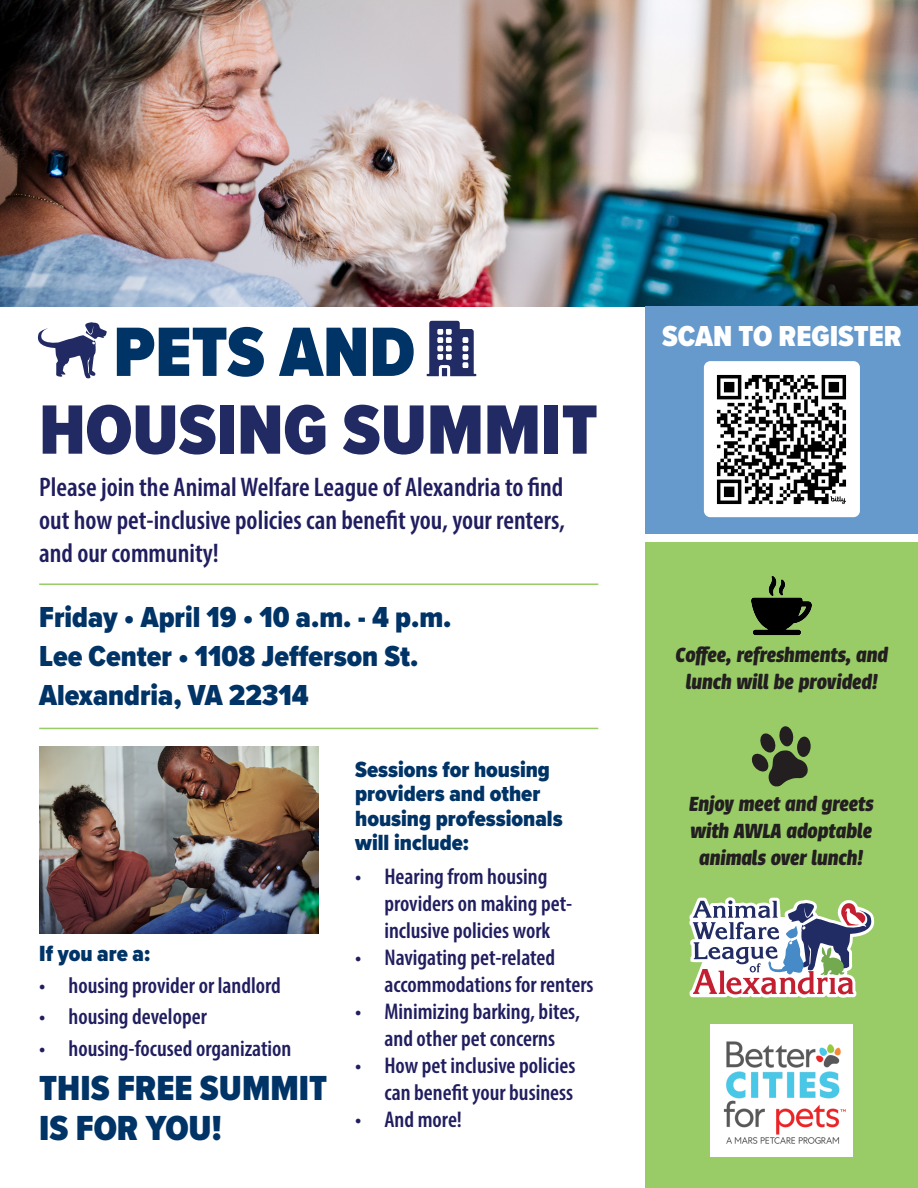
<style>
.page{position:relative;width:918px;height:1188px;background:#fff}
.page>*{position:absolute;margin:0;border:0;box-sizing:border-box;transform-origin:0 0}
.t1{font:900 72.3px/77.7px "Proxima Nova Cond";color:#222a64}
.t2{font:900 36.15px/40.5px "Proxima Nova Cond";color:#036}
.t3{font:900 30px/39px "Proxima Nova Cond";color:#036}
.t4{font:900 30px "Proxima Nova Cond";color:#fff}
.t5{font:600 condensed 27px/33px "Myriad Pro";color:#211e5f;text-align:justify}
.t6{font:600 condensed 22.8px/27px "Myriad Pro";color:#211e5f}
.t7{font:900 22.8px/24.5px "Proxima Nova Cond";color:#036}
.t8{font:italic 700 22.5px/27px "Urbana";color:#231f20;text-align:center}
.s1{color:#036}
</style>
<div class="page">
<div style="left:646px;top:542px;width:272px;height:646px;background:#9c6"></div>
<svg style="left:689px;top:897px;width:185px;height:101px"></svg>
<img style="left:710px;top:1024px;width:142px;height:132px">
<img style="left:426px;top:320px;width:51px;height:57px">
<svg style="left:37px;top:322px;width:70px;height:57px"></svg>
<img style="left:0;top:0;width:918px;height:306px">
<div style="left:646px;top:306px;width:272px;height:228px;background:#69c"></div>
<hr style="left:39px;top:583px;width:559px;height:2px;background:#9c6">
<hr style="left:39px;top:728px;width:559px;height:1px;background:#9c6">
<img style="left:704px;top:361px;width:156px;height:156px">
<img style="left:752px;top:575px;width:60px;height:60px">
<svg style="left:751px;top:726px;width:59px;height:61px"></svg>
<img style="left:39px;top:746px;width:280px;height:187px">
<p class="t1" style="left:39px;top:312px;width:560px;text-indent:74px"><span class="s1">PETS AND<br></span>HOUSING SUMMIT</p>
<p class="t5" style="left:39px;top:470px;width:527px">Please join the Animal Welfare League of Alexandria to find out how pet-inclusive policies can benefit you, your renters, and our community!</p>
<p class="t3" style="left:39px;top:598px;width:414px">Friday • April 19 • 10 a.m. - 4 p.m.<br>Lee Center • 1108 Jefferson St.<br>Alexandria, VA 22314</p>
<p class="t7" style="left:39px;top:941px;width:112px">If you are a:</p>
<p class="t6" style="left:39px;top:971px;width:243px">• housing provider or landlord</p>
<p class="t6" style="left:39px;top:1003px;width:169px">• housing developer</p>
<p class="t6" style="left:39px;top:1034px;width:254px">• housing-focused organization</p>
<p class="t2" style="left:39px;top:1067px;width:290px">THIS FREE SUMMIT<br>IS FOR YOU!</p>
<p class="t7" style="left:355px;top:757px;width:209px">Sessions for housing providers and other housing professionals will include:</p>
<p class="t6" style="left:384px;top:863px;width:189px;text-indent:-29px">• Hearing from housing providers on making pet&shy;inclusive policies work</p>
<p class="t6" style="left:384px;top:944px;width:211px;text-indent:-29px">• Navigating pet-related accommodations for renters</p>
<p class="t6" style="left:355px;top:998px;width:226px;text-align:center">• Minimizing barking, bites, and other pet concerns</p>
<p class="t6" style="left:355px;top:1052px;width:222px;text-align:right">• How pet inclusive policies can benefit your business</p>
<p class="t6" style="left:355px;top:1106px;width:108px">• And more!</p>
<p class="t4" style="left:662px;top:314px;width:241px">SCAN TO REGISTER</p>
<p class="t8" style="left:676px;top:642px;width:214px">Coffee, refreshments, and lunch will be provided!</p>
<p class="t8" style="left:689px;top:790px;width:186px">Enjoy meet and greets with AWLA adoptable animals over lunch!</p>
</div>
